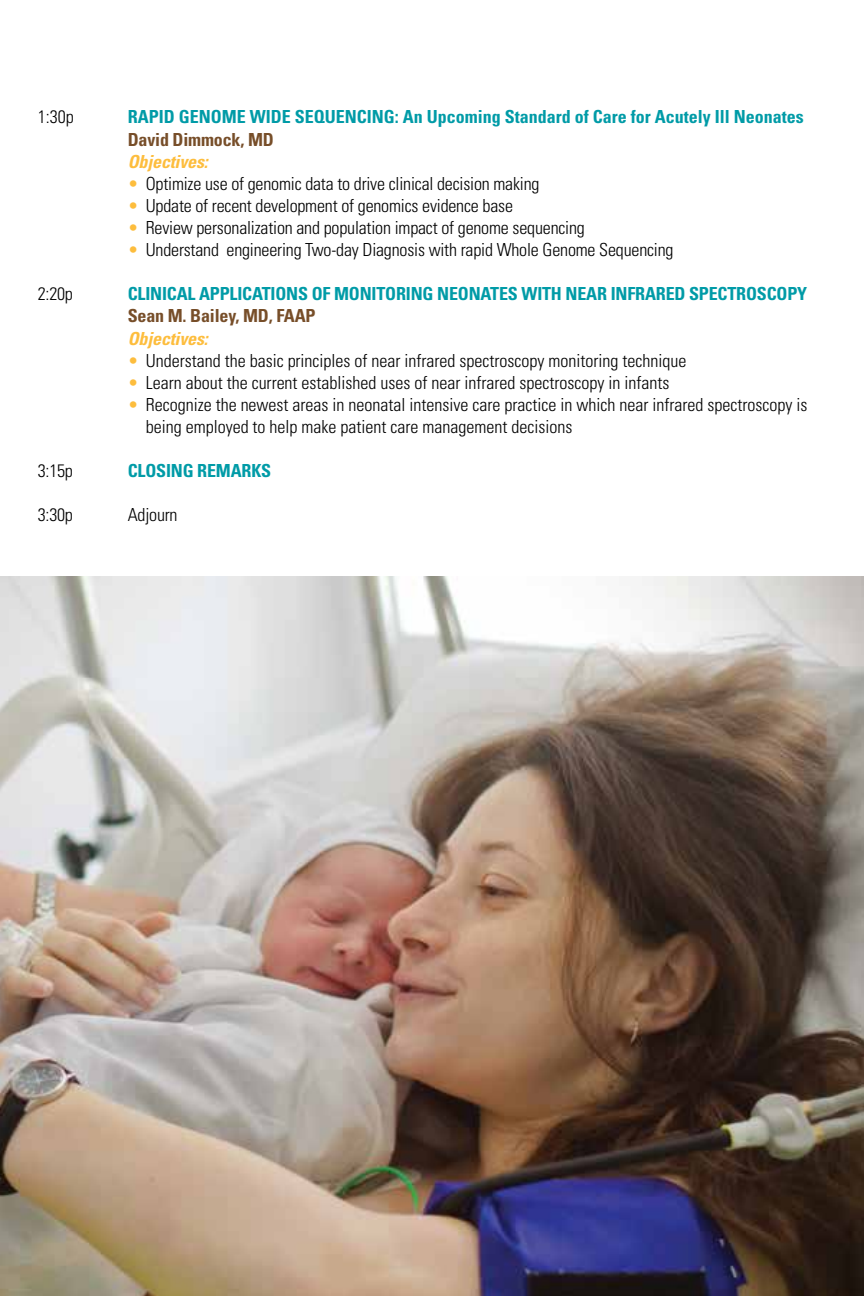
<style>
.page{position:relative;width:864px;height:1296px;background:#fff}
.page>*{position:absolute;margin:0;border:0;box-sizing:border-box;transform-origin:0 0}
.t1{font:300 condensed 18px/22.2px "Univers";color:#000}
.t2{font:700 condensed 18px "Univers";letter-spacing:-.01em;color:#009ba7}
.t3{font:700 condensed 18px "Univers";letter-spacing:-.01em;color:#774e29}
.t4{font:italic 700 condensed 18px "Univers";letter-spacing:-.01em;color:#fdbd3d}
.s1{color:#fdbd3d}
</style>
<div class="page">
<img style="left:0;top:576px;width:864px;height:720px">
<p class="t1" style="left:38px;top:106px;width:37px">1:30p</p>
<p class="t2" style="left:128px;top:106px;width:678px">RAPID GENOME WIDE SEQUENCING: An Upcoming Standard of Care for Acutely Ill Neonates</p>
<p class="t3" style="left:128px;top:128px;width:148px">David Dimmock, MD</p>
<p class="t4" style="left:128px;top:150px;width:82px">Objectives:</p>
<p class="t1" style="left:128px;top:172px;width:413px"><span class="s1">•</span> Optimize use of genomic data to drive clinical decision making</p>
<p class="t1" style="left:128px;top:194px;width:387px"><span class="s1">•</span> Update of recent development of genomics evidence base</p>
<p class="t1" style="left:128px;top:216px;width:459px"><span class="s1">•</span> Review personalization and population impact of genome sequencing</p>
<p class="t1" style="left:128px;top:238px;width:547px"><span class="s1">•</span> Understand engineering Two-day Diagnosis with rapid Whole Genome Sequencing</p>
<p class="t1" style="left:38px;top:283px;width:37px">2:20p</p>
<p class="t2" style="left:128px;top:283px;width:681px">CLINICAL APPLICATIONS OF MONITORING NEONATES WITH NEAR INFRARED SPECTROSCOPY</p>
<p class="t3" style="left:128px;top:305px;width:189px">Sean M. Bailey, MD, FAAP</p>
<p class="t4" style="left:128px;top:327px;width:82px">Objectives:</p>
<p class="t1" style="left:128px;top:349px;width:560px"><span class="s1">•</span> Understand the basic principles of near infrared spectroscopy monitoring technique</p>
<p class="t1" style="left:128px;top:371px;width:543px"><span class="s1">•</span> Learn about the current established uses of near infrared spectroscopy in infants</p>
<p class="t1" style="left:146px;top:393px;width:663px;text-indent:-18px"><span class="s1">•</span> Recognize the newest areas in neonatal intensive care practice in which near infrared spectroscopy is being employed to help make patient care management decisions</p>
<p class="t1" style="left:38px;top:459px;width:37px">3:15p</p>
<p class="t2" style="left:128px;top:460px;width:145px">CLOSING REMARKS</p>
<p class="t1" style="left:38px;top:504px;width:37px">3:30p</p>
<p class="t1" style="left:128px;top:504px;width:51px">Adjourn</p>
</div>
